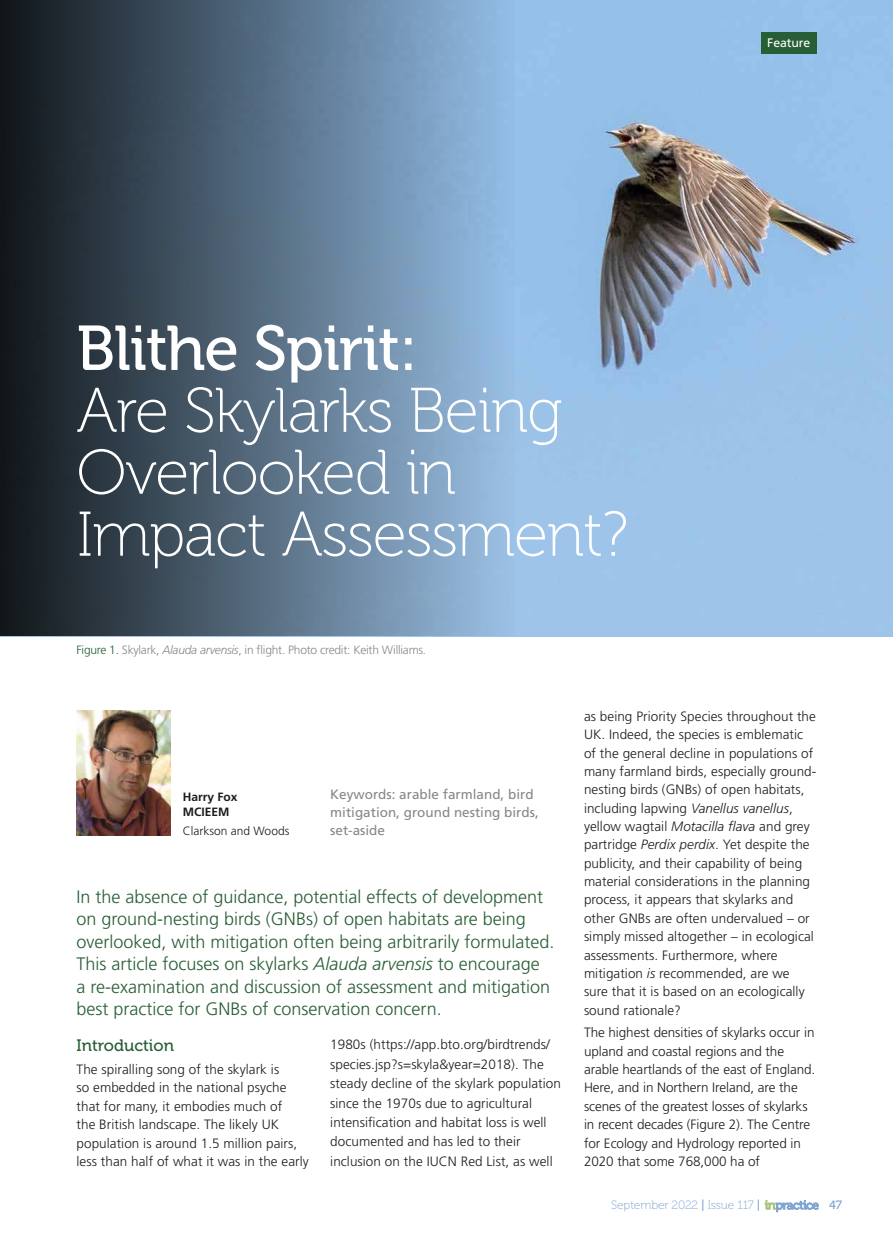
<style>
.page{position:relative;width:893px;height:1234px;background:#fff}
.page>*{position:absolute;margin:0;border:0;box-sizing:border-box;transform-origin:0 0}
.t1{font:63px/61.8px "Museo 100";letter-spacing:-.02em;color:#fff}
.t2{font:63px "Museo 500";letter-spacing:-.02em;color:#fff}
.t3{font:300 18px/22.5px "Frutiger LT Std";color:#285e35}
.t4{font:16.5px "Museo 500";color:#285e35}
.t5{font:300 13.5px/18.3px "Frutiger LT Std";letter-spacing:.005em;color:#1d1d1b}
.t6{font:13.5px/18px "Frutiger LT Std";color:#878787}
.t7{font:12.3px "Frutiger LT Std";letter-spacing:-.01em;color:#fff}
.t8{font:300 12px "Frutiger LT Std";letter-spacing:-.02em;color:#878787}
.t9{font:12px "Museo 100";letter-spacing:-.01em;color:#7ea4d2}
.t10{font:300 12px "Frutiger LT Std";color:#1d1d1b}
.t11{font:700 12px/15px "Frutiger LT Std";color:#1d1d1b}
.t12{font:12px "Museo 500";color:#7ea4d2}
.s1{color:#285e35}
.s2{font-style:italic}
.s3{font-family:"Museo 500"}
</style>
<div class="page">
<img style="left:514px;top:0;width:379px;height:636px">
<img style="left:77px;top:710px;width:93px;height:125px">
<div style="left:0;top:0;width:514px;height:636px;background:linear-gradient(to right,#101518,#98c0e6)"></div>
<div style="left:761px;top:32px;width:55px;height:21px;background:#285e35"></div>
<svg style="left:765px;top:1200px;width:54px;height:11px"></svg>
<h1 class="t2" style="left:77px;top:313px;width:343px">Blithe Spirit:</h1>
<h1 class="t1" style="left:77px;top:381px;width:553px">Are Skylarks Being<br>Overlooked in<br>Impact Assessment?</h1>
<p class="t8" style="left:77px;top:642px;width:351px"><span class="s1">Figure 1.</span> Skylark, <span class="s2">Alauda arvensis</span>, in flight. Photo credit: Keith Williams.</p>
<p class="t7" style="left:767px;top:35px;width:45px">Feature</p>
<p class="t11" style="left:183px;top:789px;width:56px">Harry Fox<br>MCIEEM</p>
<p class="t10" style="left:183px;top:824px;width:108px">Clarkson and Woods</p>
<p class="t6" style="left:330px;top:785px;width:210px">Keywords: arable farmland, bird mitigation, ground nesting birds, set-aside</p>
<p class="t3" style="left:77px;top:885px;width:480px">In the absence of guidance, potential effects of development on ground-nesting birds (GNBs) of open habitats are being overlooked, with mitigation often being arbitrarily formulated.<br>This article focuses on skylarks <span class="s2">Alauda arvensis</span> to encourage<br>a re-examination and discussion of assessment and mitigation best practice for GNBs of conservation concern.</p>
<p class="t4" style="left:77px;top:1036px;width:99px">Introduction</p>
<p class="t5" style="left:77px;top:1060px;width:234px">The spiralling song of the skylark is<br>so embedded in the national psyche that for many, it embodies much of<br>the British landscape. The likely UK population is around 1.5 million pairs, less than half of what it was in the early</p>
<p class="t5" style="left:330px;top:1034px;width:232px;line-height:19.5px">1980s (https://app.bto.org/birdtrends/ species.jsp?s=skyla&amp;year=2018). The steady decline of the skylark population since the 1970s due to agricultural intensification and habitat loss is well documented and has led to their inclusion on the IUCN Red List, as well</p>
<p class="t5" style="left:584px;top:707px;width:234px">as being Priority Species throughout the UK. Indeed, the species is emblematic of the general decline in populations of many farmland birds, especially ground&shy;nesting birds (GNBs) of open habitats, including lapwing <span class="s2">Vanellus vanellus</span>, yellow wagtail <span class="s2">Motacilla flava</span> and grey partridge <span class="s2">Perdix perdix</span>. Yet despite the publicity, and their capability of being material considerations in the planning process, it appears that skylarks and other GNBs are often undervalued – or simply missed altogether – in ecological assessments. Furthermore, where mitigation <span class="s2">is</span> recommended, are we sure that it is based on an ecologically sound rationale?</p>
<p class="t5" style="left:584px;top:1023px;width:233px">The highest densities of skylarks occur in upland and coastal regions and the arable heartlands of the east of England.<br>Here, and in Northern Ireland, are the scenes of the greatest losses of skylarks in recent decades (Figure 2). The Centre for Ecology and Hydrology reported in 2020 that some 768,000 ha of</p>
<p class="t9" style="left:611px;top:1198px;width:151px">September 2022 <span class="s3">|</span> Issue 117 <span class="s3">|</span></p>
<p class="t12" style="left:829px;top:1197px;width:14px">47</p>
</div>
